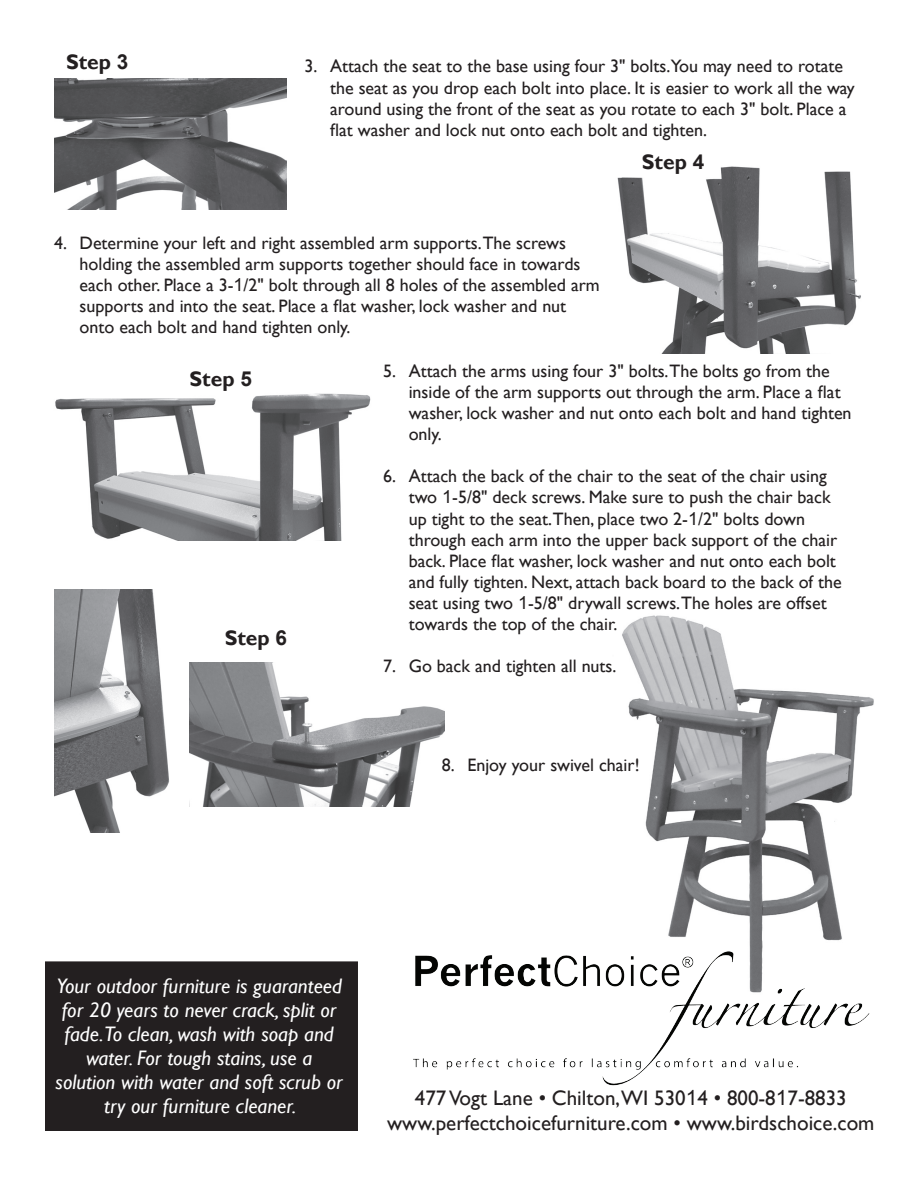
<style>
.page{position:relative;width:918px;height:1188px;background:#fff}
.page>*{position:absolute;margin:0;border:0;box-sizing:border-box;transform-origin:0 0}
.t1{font:italic 21px/24px "Gill Sans";color:#fff;text-align:center}
.t2{font:21px/25.2px "Gill Sans";color:#231f20;text-align:center}
.t3{font:700 21px "Gill Sans";color:#231f20}
.t4{font:18px/21px "Gill Sans";color:#231f20}
.s1{font-family:"Arial";font-size:20.7px}
.s2{font-family:"Arial"}
</style>
<div class="page">
<img style="left:622px;top:615px;width:252px;height:324px">
<img style="left:413px;top:939px;width:457px;height:147px">
<img style="left:190px;top:663px;width:255px;height:143px">
<div style="left:46px;top:962px;width:311px;height:168px;background:#231f20"></div>
<div style="left:45px;top:961px;width:313px;height:170px;border:2px solid #231f20"></div>
<img style="left:54px;top:79px;width:233px;height:131px">
<img style="left:617px;top:166px;width:244px;height:188px">
<img style="left:54px;top:590px;width:115px;height:242px">
<img style="left:55px;top:393px;width:316px;height:148px">
<p class="t3" style="left:66px;top:49px;width:64px">Step <span class="s1">3</span></p>
<p class="t4" style="left:330px;top:56px;width:526px;text-indent:-26px">3. Attach the seat to the base using four 3" bolts.You may need to rotate the seat as you drop each bolt into place. It is easier to work all the way around using the front of the seat as you rotate to each 3" bolt. Place a flat washer and lock nut onto each bolt and tighten.</p>
<p class="t3" style="left:642px;top:150px;width:64px">Step <span class="s1">4</span></p>
<p class="t4" style="left:80px;top:233px;width:522px;text-indent:-26px">4. Determine your left and right assembled arm supports.The screws holding the assembled arm supports together should face in towards each other. Place a 3-<span class="s2">1</span>/2" bolt through all 8 holes of the assembled arm supports and into the seat. Place a flat washer, lock washer and nut onto each bolt and hand tighten only.</p>
<p class="t3" style="left:190px;top:366px;width:64px">Step <span class="s1">5</span></p>
<p class="t4" style="left:409px;top:361px;width:444px;text-indent:-26px">5. Attach the arms using four 3" bolts.The bolts go from the inside of the arm supports out through the arm. Place a flat washer, lock washer and nut onto each bolt and hand tighten only.</p>
<p class="t4" style="left:409px;top:466px;width:435px;text-indent:-26px">6. Attach the back of the chair to the seat of the chair using two <span class="s2">1</span>-5/8" deck screws. Make sure to push the chair back up tight to the seat.Then, place two 2-<span class="s2">1</span>/2" bolts down through each arm into the upper back support of the chair back. Place flat washer, lock washer and nut onto each bolt and fully tighten. Next, attach back board to the back of the seat using two <span class="s2">1</span>-5/8" drywall screws.The holes are offset towards the top of the chair.</p>
<p class="t4" style="left:383px;top:655px;width:235px">7. Go back and tighten all nuts.</p>
<p class="t3" style="left:225px;top:626px;width:64px">Step <span class="s1">6</span></p>
<p class="t4" style="left:442px;top:754px;width:199px">8. Enjoy your swivel chair!</p>
<p class="t1" style="left:56px;top:974px;width:289px">Your outdoor furniture is guaranteed for 20 years to never crack, split or fade.To clean, wash with soap and water. For tough stains, use a solution with water and soft scrub or try our furniture cleaner.</p>
<p class="t2" style="left:387px;top:1086px;width:489px">477 Vogt Lane • Chilton,WI 530<span class="s2">1</span>4 • 800-8<span class="s2">1</span>7-8833 www.perfectchoicefurniture.com • www.birdschoice.com</p>
</div>
